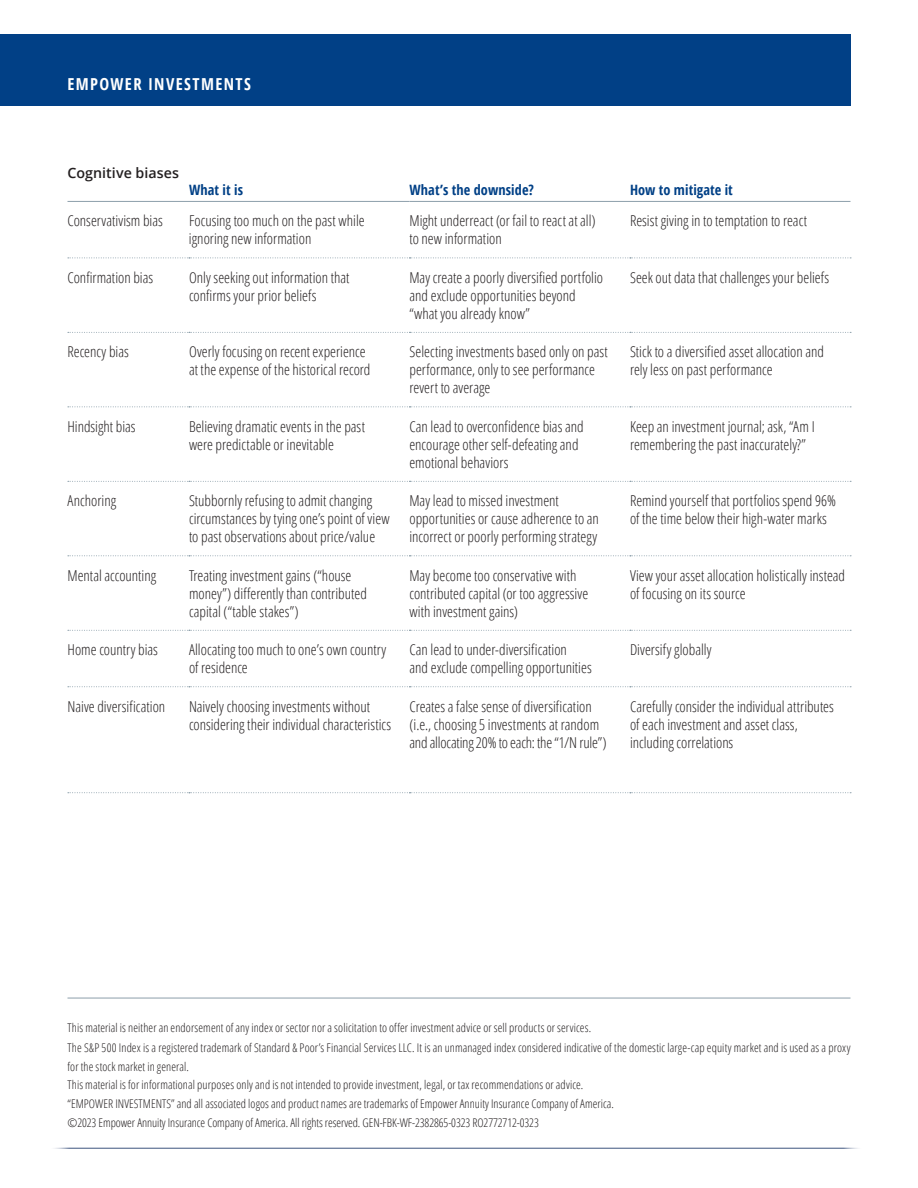
<style>
.page{position:relative;width:918px;height:1188px;background:#fff}
.page>*{position:absolute;margin:0;border:0;box-sizing:border-box;transform-origin:0 0}
.t1{font:700 condensed 16.5px "Open Sans";letter-spacing:.085em;color:#fff}
.Body_9_5pt{font:300 condensed 15px/18px "Open Sans";color:#231f20}
.Table_header{font:700 condensed 14.25px "Open Sans";letter-spacing:.005em;color:#014086}
.S2_9_5pt{font:600 14.25px "Open Sans";letter-spacing:.005em;color:#231f20}
.Disclosure_Footnote{font:300 condensed 12px/18.6px "Open Sans";letter-spacing:.005em;color:#231f20}
.s1{font-style:inherit}
.s2{font-family:"Open Sans Condensed";font-stretch:normal}
</style>
<div class="page">
<div style="left:0;top:34px;width:850px;height:71px;background:#014086"></div>
<hr style="left:49px;top:1148px;width:815px;height:1px;background:#001f56">
<hr style="left:68px;top:998px;width:782px;height:1px;background:#8c9faa">
<hr style="left:68px;top:201px;width:121px;height:1px;background:#8c9faa">
<hr style="left:189px;top:201px;width:221px;height:1px;background:#8c9faa">
<hr style="left:410px;top:201px;width:220px;height:1px;background:#8c9faa">
<hr style="left:630px;top:201px;width:220px;height:1px;background:#8c9faa">
<svg style="left:68px;top:406px;width:783px;height:1px"></svg>
<svg style="left:68px;top:481px;width:783px;height:1px"></svg>
<svg style="left:68px;top:555px;width:783px;height:1px"></svg>
<svg style="left:68px;top:630px;width:783px;height:1px"></svg>
<svg style="left:68px;top:686px;width:783px;height:1px"></svg>
<svg style="left:68px;top:792px;width:783px;height:1px"></svg>
<svg style="left:68px;top:258px;width:783px;height:1px"></svg>
<svg style="left:68px;top:332px;width:783px;height:1px"></svg>
<p class="t1" style="left:68px;top:73px;width:185px">EMPOWER INVESTMENTS</p>
<p class="S2_9_5pt" style="left:68px;top:163px;width:113px">Cognitive biases</p>
<p class="Table_header" style="left:189px;top:180px;width:56px">What it is</p>
<p class="Table_header" style="left:410px;top:180px;width:126px">What’s the downside?</p>
<p class="Table_header" style="left:630px;top:180px;width:104px">How to mitigate it</p>
<p class="Body_9_5pt" style="left:68px;top:211px;width:97px">Conservativism bias</p>
<p class="Body_9_5pt" style="left:189px;top:211px;width:177px">Focusing too much on the past while ignoring new information</p>
<p class="Body_9_5pt" style="left:410px;top:211px;width:188px">Might underreact (or fail to react at all) to new information</p>
<p class="Body_9_5pt" style="left:630px;top:211px;width:179px">Resist giving in to temptation to react</p>
<p class="Body_9_5pt" style="left:68px;top:268px;width:87px">Confirmation bias</p>
<p class="Body_9_5pt" style="left:189px;top:268px;width:162px">Only seeking out information that confirms your prior beliefs</p>
<p class="Body_9_5pt" style="left:410px;top:268px;width:195px">May create a poorly diversified portfolio and exclude opportunities beyond “what you already know”</p>
<p class="Body_9_5pt" style="left:630px;top:268px;width:201px">Seek out data that challenges your beliefs</p>
<p class="Body_9_5pt" style="left:68px;top:342px;width:63px">Recency bias</p>
<p class="Body_9_5pt" style="left:189px;top:342px;width:183px">Overly focusing on recent experience at the expense of the historical record</p>
<p class="Body_9_5pt" style="left:410px;top:342px;width:200px">Selecting investments based only on past performance, only to see performance revert to average</p>
<p class="Body_9_5pt" style="left:630px;top:342px;width:196px">Stick to a diversified asset allocation and rely less on past performance</p>
<p class="Body_9_5pt" style="left:68px;top:417px;width:70px">Hindsight bias</p>
<p class="Body_9_5pt" style="left:189px;top:417px;width:177px">Believing dramatic events in the past were predictable or inevitable</p>
<p class="Body_9_5pt" style="left:410px;top:417px;width:176px">Can lead to overconfidence bias and encourage other self-defeating and emotional behaviors</p>
<p class="Body_9_5pt" style="left:630px;top:417px;width:186px">Keep an investment journal; ask, “Am I remembering the past inaccurately?”</p>
<p class="Body_9_5pt" style="left:68px;top:491px;width:50px">Anchoring</p>
<p class="Body_9_5pt" style="left:189px;top:491px;width:202px">Stubbornly refusing to admit changing circumstances by tying one’s point of view to past observations about price/value</p>
<p class="Body_9_5pt" style="left:410px;top:491px;width:191px">May lead to missed investment opportunities or cause adherence to an incorrect or poorly performing strategy</p>
<p class="Body_9_5pt" style="left:630px;top:491px;width:208px">Remind yourself that portfolios spend 96% of the time below their high-water marks</p>
<p class="Body_9_5pt" style="left:68px;top:566px;width:90px">Mental accounting</p>
<p class="Body_9_5pt" style="left:189px;top:566px;width:179px">Treating investment gains (“house money”) differently than contributed capital (“table stakes”)</p>
<p class="Body_9_5pt" style="left:410px;top:566px;width:180px">May become too conservative with contributed capital (or too aggressive with investment gains)</p>
<p class="Body_9_5pt" style="left:630px;top:566px;width:217px">View your asset allocation holistically instead of focusing on its source</p>
<p class="Body_9_5pt" style="left:68px;top:640px;width:92px">Home country bias</p>
<p class="Body_9_5pt" style="left:189px;top:640px;width:199px">Allocating too much to one’s own country of residence</p>
<p class="Body_9_5pt" style="left:410px;top:640px;width:184px">Can lead to under-diversification<br>and exclude compelling opportunities</p>
<p class="Body_9_5pt" style="left:630px;top:640px;width:83px">Diversify globally</p>
<p class="Body_9_5pt" style="left:68px;top:697px;width:99px">Naive diversification</p>
<p class="Body_9_5pt" style="left:189px;top:697px;width:204px">Naively choosing investments without considering their individual characteristics</p>
<p class="Body_9_5pt" style="left:410px;top:697px;width:199px">Creates a false sense of diversification (i.e., choosing 5 investments at random and allocating 20% to each: the “1/N rule”)</p>
<p class="Body_9_5pt" style="left:630px;top:697px;width:206px">Carefully consider the individual attributes of each investment and asset class, including correlations</p>
<p class="Disclosure_Footnote" style="left:68px;top:1018px;width:785px;line-height:19.8px">This material is neither an endorsement of any index or sector nor a solicitation to offer investment advice or sell products or services.<br>The S&amp;P 500 Index is a registered trademark of Standard &amp; Poor’s Financial Services LLC. It is an unmanaged index considered indicative of the domestic large-cap equity market and is used as a proxy</p>
<p class="Disclosure_Footnote" style="left:67px;top:1057px;width:548px">for the stock market in general.<br>This material is for informational purposes only and is not intended to provide investment, legal, or tax recommendations or advice. “EMPOWER INVESTMENTS” and all associated logos and product names are trademarks of Empower Annuity Insurance Company of America. ©2023 Empower Annuity Insurance Company of America. All rights reserved. GEN-FBK-WF-2382865-0323 RO<span class="s1">2772712</span><span class="s2">-0323</span></p>
</div>
